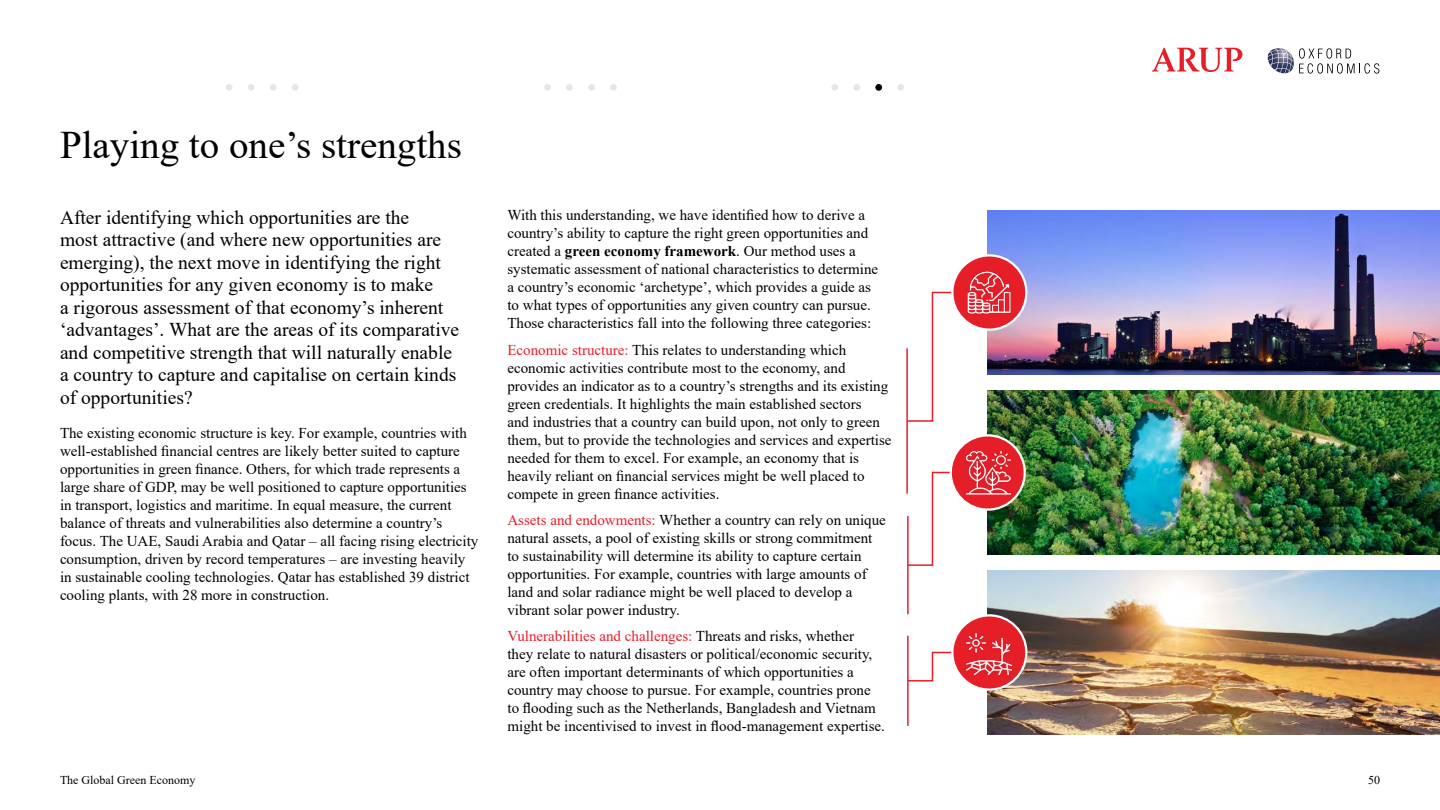
<style>
.page{position:relative;width:1440px;height:810px;background:#fff}
.page>*{position:absolute;margin:0;border:0;box-sizing:border-box;transform-origin:0 0}
.t1{font:39px "Times New Roman";color:#000}
.t2{font:19.5px/22.5px "Times New Roman";color:#000}
.t3{font:15px/18px "Times New Roman";color:#000}
.t4{font:12px "Times New Roman";color:#000}
.s1{font-weight:700}
.s2{color:#e61e28}
</style>
<div class="page">
<hr style="left:226px;top:107px;width:59px;height:1px;background:#666">
<div style="left:226px;top:84px;width:7px;height:7px;background:#e6e6e6;border-radius:50%"></div>
<div style="left:248px;top:84px;width:7px;height:7px;background:#e6e6e6;border-radius:50%"></div>
<div style="left:270px;top:84px;width:7px;height:7px;background:#e6e6e6;border-radius:50%"></div>
<div style="left:292px;top:84px;width:7px;height:7px;background:#e6e6e6;border-radius:50%"></div>
<div style="left:544px;top:84px;width:7px;height:7px;background:#e6e6e6;border-radius:50%"></div>
<div style="left:566px;top:84px;width:7px;height:7px;background:#e6e6e6;border-radius:50%"></div>
<div style="left:588px;top:84px;width:7px;height:7px;background:#e6e6e6;border-radius:50%"></div>
<div style="left:610px;top:84px;width:7px;height:7px;background:#e6e6e6;border-radius:50%"></div>
<div style="left:831px;top:84px;width:7px;height:7px;background:#e6e6e6;border-radius:50%"></div>
<div style="left:853px;top:84px;width:7px;height:7px;background:#e6e6e6;border-radius:50%"></div>
<div style="left:875px;top:84px;width:7px;height:7px;background:#000;border-radius:50%"></div>
<div style="left:897px;top:84px;width:7px;height:7px;background:#e6e6e6;border-radius:50%"></div>
<svg style="left:1152px;top:48px;width:90px;height:24px"></svg>
<svg style="left:1299px;top:48px;width:80px;height:26px"></svg>
<svg style="left:1268px;top:48px;width:24px;height:11px"></svg>
<img style="left:988px;top:210px;width:452px;height:165px">
<img style="left:988px;top:390px;width:452px;height:165px">
<img style="left:988px;top:570px;width:452px;height:165px">
<hr style="left:906px;top:348px;width:2px;height:146px;background:#e61e28">
<hr style="left:907px;top:516px;width:2px;height:98px;background:#e61e28">
<hr style="left:907px;top:636px;width:2px;height:90px;background:#e61e28">
<svg style="left:907px;top:651px;width:44px;height:31px"></svg>
<div style="left:952px;top:615px;width:74px;height:75px;background:#e61e28;border-radius:50%"></div>
<img style="left:967px;top:633px;width:45px;height:42px">
<div style="left:951px;top:614px;width:76px;height:77px;border:2px solid #fff;border-radius:50%"></div>
<svg style="left:906px;top:471px;width:44px;height:96px"></svg>
<div style="left:951px;top:435px;width:74px;height:75px;background:#e61e28;border-radius:50%"></div>
<img style="left:965px;top:450px;width:45px;height:45px">
<div style="left:950px;top:434px;width:76px;height:77px;border:2px solid #fff;border-radius:50%"></div>
<svg style="left:906px;top:291px;width:45px;height:132px"></svg>
<div style="left:952px;top:255px;width:74px;height:75px;background:#e61e28;border-radius:50%"></div>
<img style="left:967px;top:271px;width:44px;height:43px">
<div style="left:951px;top:254px;width:76px;height:77px;border:2px solid #fff;border-radius:50%"></div>
<h1 class="t1" style="left:60px;top:118px;width:403px">Playing to one’s strengths</h1>
<p class="t2" style="left:60px;top:205px;width:401px">After identifying which opportunities are the<br>most attractive (and where new opportunities are emerging), the next move in identifying the right opportunities for any given economy is to make<br>a rigorous assessment of that economy’s inherent ‘advantages’. What are the areas of its comparative and competitive strength that will naturally enable a country to capture and capitalise on certain kinds of opportunities?</p>
<p class="t3" style="left:60px;top:424px;width:420px">The existing economic structure is key. For example, countries with well-established financial centres are likely better suited to capture opportunities in green finance. Others, for which trade represents a large share of GDP, may be well positioned to capture opportunities in transport, logistics and maritime. In equal measure, the current balance of threats and vulnerabilities also determine a country’s focus. The UAE, Saudi Arabia and Qatar – all facing rising electricity consumption, driven by record temperatures – are investing heavily in sustainable cooling technologies. Qatar has established 39 district cooling plants, with 28 more in construction.</p>
<p class="t3" style="left:507px;top:206px;width:372px">With this understanding, we have identified how to derive a country’s ability to capture the right green opportunities and created a <span class="s1">green economy framework</span>. Our method uses a systematic assessment of national characteristics to determine a country’s economic ‘archetype’, which provides a guide as to what types of opportunities any given country can pursue.<br>Those characteristics fall into the following three categories:</p>
<p class="t3" style="left:507px;top:340px;width:386px"><span class="s2">Economic structure:</span> This relates to understanding which economic activities contribute most to the economy, and provides an indicator as to a country’s strengths and its existing green credentials. It highlights the main established sectors<br>and industries that a country can build upon, not only to green them, but to provide the technologies and services and expertise needed for them to excel. For example, an economy that is heavily reliant on financial services might be well placed to compete in green finance activities.</p>
<p class="t3" style="left:507px;top:510px;width:380px"><span class="s2">Assets and endowments:</span> Whether a country can rely on unique natural assets, a pool of existing skills or strong commitment to sustainability will determine its ability to capture certain opportunities. For example, countries with large amounts of land and solar radiance might be well placed to develop a vibrant solar power industry.</p>
<p class="t3" style="left:507px;top:627px;width:379px"><span class="s2">Vulnerabilities and challenges:</span> Threats and risks, whether<br>they relate to natural disasters or political/economic security, are often important determinants of which opportunities a country may choose to pursue. For example, countries prone to flooding such as the Netherlands, Bangladesh and Vietnam might be incentivised to invest in flood-management expertise.</p>
<p class="t4" style="left:60px;top:772px;width:137px">The Global Green Economy</p>
<p class="t4" style="left:1368px;top:772px;width:13px">50</p>
</div>
